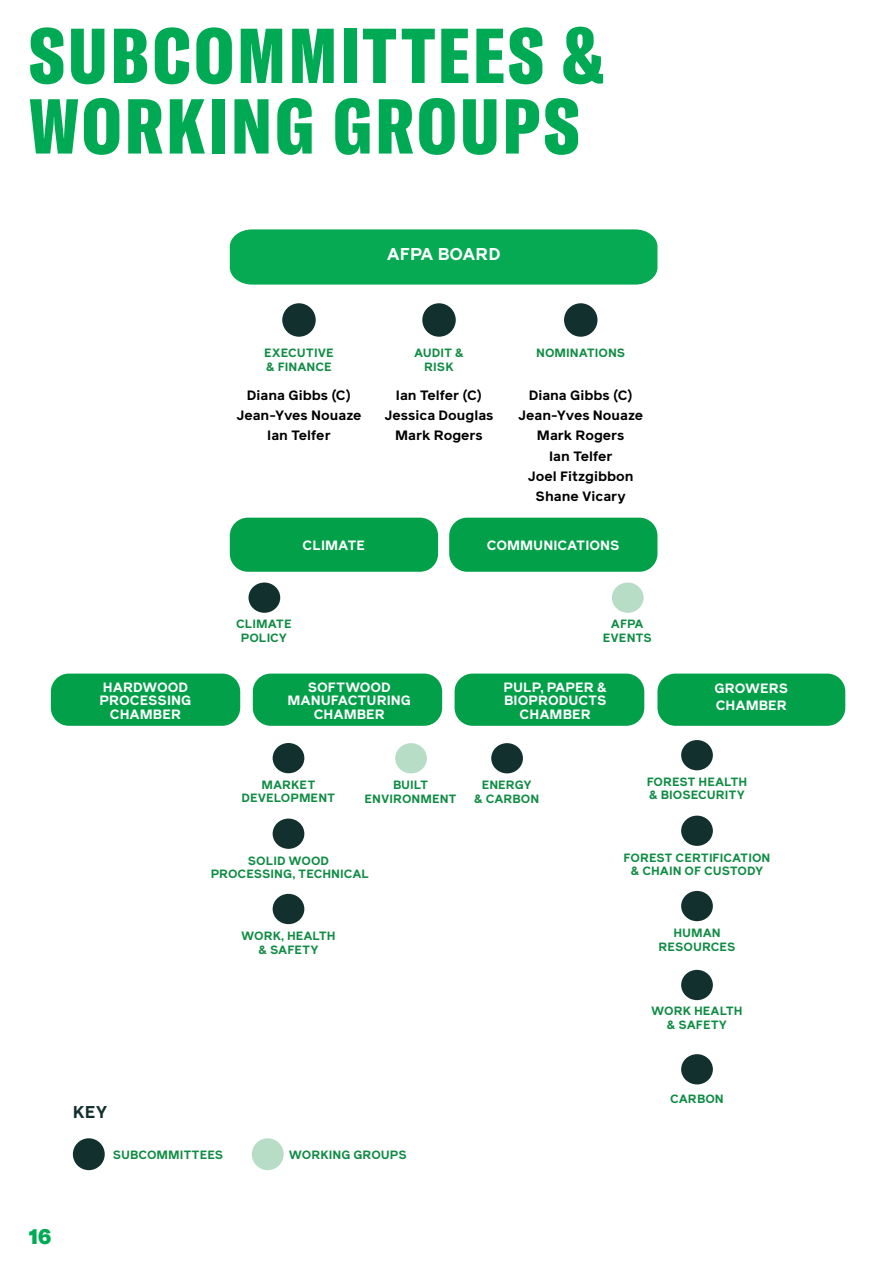
<style>
.page{position:relative;width:893px;height:1263px;background:#fff}
.page>*{position:absolute;margin:0;border:0;box-sizing:border-box;transform-origin:0 0}
.t1{font:76.5px/70.5px "GT America Cm Bl";letter-spacing:.04em;color:#00aa54}
.t2{font:21px "GT America Bl";color:#00aa54}
.t3{font:700 17.1px "Reader Pro";color:#fff}
.t4{font:700 17.1px "Reader Pro";color:#12302e}
.t5{font:700 13.5px/20.2px "Reader Pro";color:#000;text-align:center}
.t6{font:700 13.5px/13.5px "Reader Pro";color:#fff;text-align:center}
.t7{font:700 12px/13.5px "Reader Pro";color:#108c44;text-align:center}
</style>
<div class="page">
<div style="left:230px;top:229px;width:427px;height:56px;background:#06aa52"></div>
<div style="left:564px;top:303px;width:33px;height:34px;background:#12302e;border-radius:50%"></div>
<div style="left:422px;top:303px;width:34px;height:34px;background:#12302e;border-radius:50%"></div>
<div style="left:282px;top:303px;width:34px;height:34px;background:#12302e;border-radius:50%"></div>
<div style="left:73px;top:1138px;width:32px;height:32px;background:#12302e;border-radius:50%"></div>
<div style="left:252px;top:1138px;width:32px;height:32px;background:#b7ddc7;border-radius:50%"></div>
<div style="left:273px;top:894px;width:31px;height:30px;background:#12302e;border-radius:50%"></div>
<div style="left:491px;top:743px;width:32px;height:30px;background:#12302e;border-radius:50%"></div>
<div style="left:273px;top:743px;width:31px;height:30px;background:#12302e;border-radius:50%"></div>
<div style="left:681px;top:740px;width:32px;height:30px;background:#12302e;border-radius:50%"></div>
<div style="left:273px;top:818px;width:31px;height:31px;background:#12302e;border-radius:50%"></div>
<div style="left:681px;top:816px;width:32px;height:30px;background:#12302e;border-radius:50%"></div>
<div style="left:681px;top:891px;width:32px;height:30px;background:#12302e;border-radius:50%"></div>
<div style="left:253px;top:674px;width:189px;height:52px;background:#03a04a;border-radius:18px"></div>
<div style="left:455px;top:674px;width:189px;height:52px;background:#03a04a;border-radius:18px"></div>
<div style="left:657px;top:674px;width:188px;height:52px;background:#03a04a;border-radius:18px"></div>
<div style="left:51px;top:674px;width:189px;height:52px;background:#03a04a;border-radius:18px"></div>
<div style="left:681px;top:1054px;width:32px;height:30px;background:#12302e;border-radius:50%"></div>
<div style="left:681px;top:970px;width:32px;height:30px;background:#12302e;border-radius:50%"></div>
<div style="left:449px;top:518px;width:208px;height:54px;background:#03a04a;border-radius:18px"></div>
<div style="left:230px;top:518px;width:208px;height:54px;background:#03a04a;border-radius:18px"></div>
<div style="left:395px;top:743px;width:32px;height:30px;background:#b7ddc7;border-radius:50%"></div>
<div style="left:248px;top:582px;width:32px;height:31px;background:#12302e;border-radius:50%"></div>
<div style="left:612px;top:582px;width:32px;height:31px;background:#b7ddc7;border-radius:50%"></div>
<h1 class="t1" style="left:29px;top:20px;width:577px">SUBCOMMITTEES &amp;<br>WORKING GROUPS</h1>
<h3 class="t3" style="left:387px;top:242px;width:115px">AFPA BOARD</h3>
<p class="t7" style="left:264px;top:346px;width:71px;text-align:left">EXECUTIVE &amp; FINANCE</p>
<p class="t7" style="left:414px;top:346px;width:51px">AUDIT &amp;<br>RISK</p>
<p class="t7" style="left:536px;top:346px;width:91px">NOMINATIONS</p>
<p class="t5" style="left:236px;top:385px;width:127px">Diana Gibbs (C)<br>Jean-Yves Nouaze<br>Ian Telfer</p>
<p class="t5" style="left:384px;top:385px;width:111px">Ian Telfer (C)<br>Jessica Douglas<br>Mark Rogers</p>
<p class="t5" style="left:518px;top:385px;width:127px">Diana Gibbs (C)<br>Jean-Yves Nouaze<br>Mark Rogers<br>Ian Telfer<br>Joel Fitzgibbon<br>Shane Vicary</p>
<p class="t6" style="left:303px;top:538px;width:64px">CLIMATE</p>
<p class="t6" style="left:487px;top:538px;width:134px">COMMUNICATIONS</p>
<p class="t6" style="left:100px;top:680px;width:93px">HARDWOOD<br>PROCESSING<br>CHAMBER</p>
<p class="t7" style="left:236px;top:617px;width:57px">CLIMATE<br>POLICY</p>
<p class="t7" style="left:603px;top:617px;width:50px">AFPA<br>EVENTS</p>
<p class="t6" style="left:287px;top:680px;width:125px">SOFTWOOD<br>MANUFACTURING<br>CHAMBER</p>
<p class="t6" style="left:503px;top:680px;width:105px">PULP, PAPER &amp;<br>BIOPRODUCTS<br>CHAMBER</p>
<p class="t6" style="left:715px;top:679px;width:75px;line-height:17.5px;text-align:left">GROWERS<br>CHAMBER</p>
<p class="t7" style="left:242px;top:778px;width:95px">MARKET<br>DEVELOPMENT</p>
<p class="t7" style="left:647px;top:775px;width:102px;text-align:left">FOREST HEALTH &amp; BIOSECURITY</p>
<p class="t7" style="left:474px;top:778px;width:67px">ENERGY<br>&amp; CARBON</p>
<p class="t7" style="left:365px;top:778px;width:94px">BUILT<br>ENVIRONMENT</p>
<p class="t7" style="left:211px;top:853px;width:160px">SOLID WOOD<br>PROCESSING, TECHNICAL</p>
<p class="t7" style="left:624px;top:850px;width:148px">FOREST CERTIFICATION &amp; CHAIN OF CUSTODY</p>
<p class="t7" style="left:241px;top:929px;width:96px">WORK, HEALTH &amp; SAFETY</p>
<p class="t7" style="left:659px;top:926px;width:78px">HUMAN<br>RESOURCES</p>
<p class="t7" style="left:651px;top:1004px;width:93px">WORK HEALTH &amp; SAFETY</p>
<h3 class="t4" style="left:73px;top:1099px;width:36px">KEY</h3>
<p class="t7" style="left:670px;top:1092px;width:55px">CARBON</p>
<h2 class="t2" style="left:29px;top:1223px;width:24px">16</h2>
<p class="t7" style="left:113px;top:1147px;width:112px">SUBCOMMITTEES</p>
<p class="t7" style="left:289px;top:1147px;width:119px">WORKING GROUPS</p>
</div>
